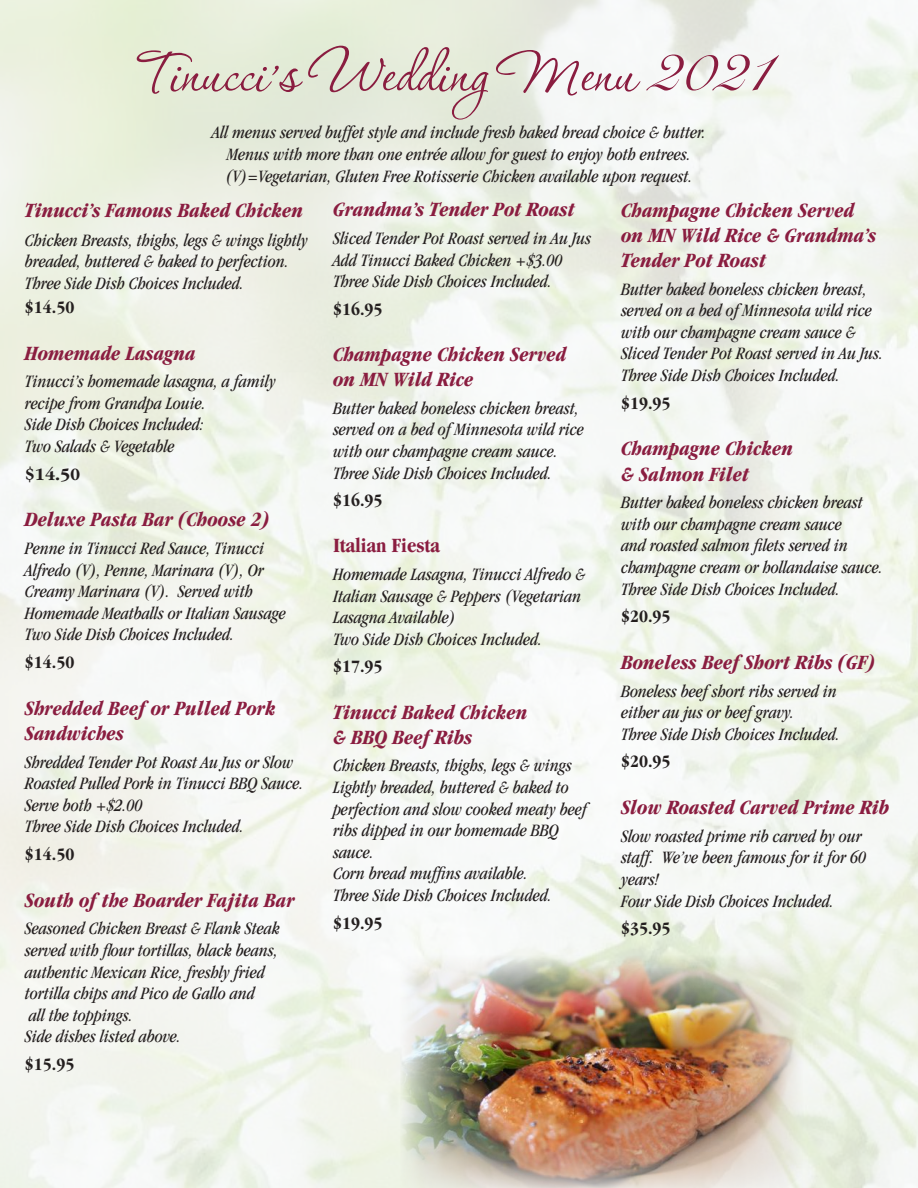
<style>
.page{position:relative;width:918px;height:1188px;background:#fff}
.page>*{position:absolute;margin:0;border:0;box-sizing:border-box;transform-origin:0 0}
.t1{font:72px "Corinthia";color:#8a1d40}
.t2{font:italic 700 condensed 21px/25.2px "Garamond";color:#8a1d40}
.t3{font:700 condensed 21px "Garamond";color:#8a1d40}
.t4{font:italic condensed 18px/21.6px "Garamond";color:#241f1f}
.t5{font:700 condensed 18px "Garamond";color:#241f1f}
.t6{font:700 18px "Garamond";color:#241f1f}
.s1{font-family:"Snell Roundhand";font-size:66px}
</style>
<div class="page">
<img style="left:400px;top:956px;width:403px;height:232px">
<h1 class="t1" style="left:135px;top:36px;width:636px">Tinucci’s Wedding Menu <span class="s1">2021</span></h1>
<p class="t4" style="left:212px;top:122px;width:495px;text-align:center">All menus served buffet style and include fresh baked bread choice &amp; butter.<br>Menus with more than one entrée allow for guest to enjoy both entrees. (V)=Vegetarian, Gluten Free Rotisserie Chicken available upon request.</p>
<p class="t2" style="left:333px;top:197px;width:243px">Grandma’s Tender Pot Roast</p>
<p class="t4" style="left:333px;top:227px;width:260px">Sliced Tender Pot Roast served in Au Jus<br>Add Tinucci Baked Chicken +$3.00<br>Three Side Dish Choices Included.</p>
<p class="t5" style="left:333px;top:299px;width:51px">$16.95</p>
<p class="t2" style="left:333px;top:342px;width:235px">Champagne Chicken Served on MN Wild Rice</p>
<p class="t4" style="left:333px;top:397px;width:252px">Butter baked boneless chicken breast, served on a bed of Minnesota wild rice with our champagne cream sauce.<br>Three Side Dish Choices Included.</p>
<p class="t5" style="left:333px;top:490px;width:51px">$16.95</p>
<p class="t3" style="left:333px;top:534px;width:108px">Italian Fiesta</p>
<p class="t4" style="left:333px;top:563px;width:254px">Homemade Lasagna, Tinucci Alfredo &amp;<br>Italian Sausage &amp; Peppers (Vegetarian<br>Lasagna Available)<br>Two Side Dish Choices Included.</p>
<p class="t5" style="left:333px;top:656px;width:51px">$17.95</p>
<p class="t2" style="left:333px;top:699px;width:196px">Tinucci Baked Chicken &amp; BBQ Beef Ribs</p>
<p class="t4" style="left:333px;top:755px;width:255px">Chicken Breasts, thighs, legs &amp; wings<br>Lightly breaded, buttered &amp; baked to perfection and slow cooked meaty beef ribs dipped in our homemade BBQ sauce.<br>Corn bread muffins available.<br>Three Side Dish Choices Included.</p>
<p class="t5" style="left:333px;top:913px;width:51px">$19.95</p>
<p class="t2" style="left:621px;top:197px;width:257px">Champagne Chicken Served on MN Wild Rice &amp; Grandma’s<br>Tender Pot Roast</p>
<p class="t4" style="left:621px;top:278px;width:264px">Butter baked boneless chicken breast, served on a bed of Minnesota wild rice with our champagne cream sauce &amp; Sliced Tender Pot Roast served in Au Jus.<br>Three Side Dish Choices Included.</p>
<p class="t5" style="left:621px;top:393px;width:51px">$19.95</p>
<p class="t2" style="left:621px;top:436px;width:174px">Champagne Chicken &amp; Salmon Filet</p>
<p class="t4" style="left:621px;top:492px;width:263px">Butter baked boneless chicken breast with our champagne cream sauce<br>and roasted salmon filets served in champagne cream or hollandaise sauce.<br>Three Side Dish Choices Included.</p>
<p class="t5" style="left:621px;top:606px;width:51px">$20.95</p>
<p class="t2" style="left:621px;top:650px;width:256px">Boneless Beef Short Ribs (GF)</p>
<p class="t4" style="left:621px;top:680px;width:220px">Boneless beef short ribs served in either au jus or beef gravy.<br>Three Side Dish Choices Included.</p>
<p class="t5" style="left:621px;top:751px;width:51px">$20.95</p>
<p class="t2" style="left:621px;top:795px;width:270px">Slow Roasted Carved Prime Rib</p>
<p class="t4" style="left:621px;top:825px;width:247px">Slow roasted prime rib carved by our staff. We’ve been famous for it for 60 years!<br>Four Side Dish Choices Included.</p>
<p class="t5" style="left:621px;top:918px;width:51px">$35.95</p>
<p class="t2" style="left:25px;top:197px;width:280px">Tinucci’s Famous Baked Chicken</p>
<p class="t4" style="left:25px;top:229px;width:284px">Chicken Breasts, thighs, legs &amp; wings lightly breaded, buttered &amp; baked to perfection.<br>Three Side Dish Choices Included.</p>
<p class="t5" style="left:25px;top:297px;width:51px">$14.50</p>
<p class="t2" style="left:25px;top:340px;width:172px">Homemade Lasagna</p>
<p class="t4" style="left:25px;top:371px;width:252px">Tinucci’s homemade lasagna, a family recipe from Grandpa Louie.<br>Side Dish Choices Included:<br>Two Salads &amp; Vegetable</p>
<p class="t6" style="left:25px;top:464px;width:57px">$14.50</p>
<p class="t2" style="left:25px;top:507px;width:246px">Deluxe Pasta Bar (Choose 2)</p>
<p class="t4" style="left:25px;top:538px;width:262px">Penne in Tinucci Red Sauce, Tinucci Alfredo (V), Penne, Marinara (V), Or Creamy Marinara (V). Served with Homemade Meatballs or Italian Sausage Two Side Dish Choices Included.</p>
<p class="t5" style="left:25px;top:652px;width:51px">$14.50</p>
<p class="t2" style="left:25px;top:695px;width:252px">Shredded Beef or Pulled Pork<br>Sandwiches</p>
<p class="t4" style="left:25px;top:751px;width:280px">Shredded Tender Pot Roast Au Jus or Slow Roasted Pulled Pork in Tinucci BBQ Sauce.<br>Serve both +$2.00<br>Three Side Dish Choices Included.</p>
<p class="t5" style="left:25px;top:844px;width:51px">$14.50</p>
<p class="t2" style="left:25px;top:887px;width:271px">South of the Boarder Fajita Bar</p>
<p class="t4" style="left:25px;top:918px;width:256px">Seasoned Chicken Breast &amp; Flank Steak served with flour tortillas, black beans, authentic Mexican Rice, freshly fried tortilla chips and Pico de Gallo and<br>all the toppings.<br>Side dishes listed above.</p>
<p class="t5" style="left:25px;top:1054px;width:51px">$15.95</p>
</div>
